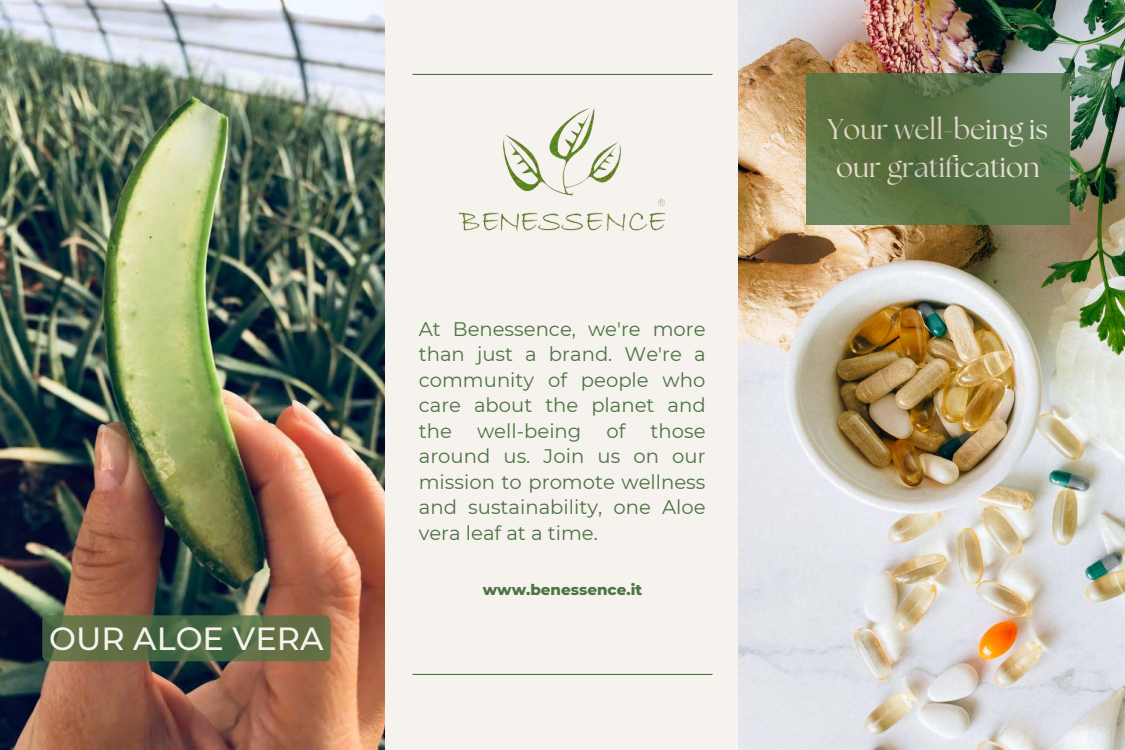
<style>
.page{position:relative;width:1125px;height:750px;background:#fff}
.page>*{position:absolute;margin:0;border:0;box-sizing:border-box;transform-origin:0 0}
.t1{font:500 32px "Montserrat";color:#f6f3ee}
.t2{font:28.35px/37.5px "The Seasons";color:#f6f3ee}
.t3{font:19.6px/25.5px "Montserrat";color:#4f7344;text-align:justify}
.t4{font:800 15.1px "Montserrat";color:#4f7344}
</style>
<div class="page">
<img style="left:0;top:0;width:386px;height:750px">
<div style="left:386px;top:0;width:353px;height:750px;background:#f6f3ee"></div>
<hr style="left:412px;top:674px;width:300px;height:1px;background:#4f7344">
<hr style="left:412px;top:74px;width:300px;height:1px;background:#4f7344">
<img style="left:739px;top:0;width:386px;height:750px">
<svg style="left:806px;top:74px;width:264px;height:151px;background:#5d7448"></svg>
<img style="left:458px;top:108px;width:208px;height:123px">
<svg style="left:42px;top:615px;width:289px;height:46px;background:#586c44"></svg>
<h1 class="t1" style="left:49px;top:619px;width:276px">OUR ALOE VERA</h1>
<p class="t3" style="left:419px;top:316px;width:288px">At Benessence, we're more than just a brand. We're a community of people who care about the planet and the</p>
<p class="t3" style="left:477px;top:418px;width:106px">well-being</p>
<p class="t3" style="left:607px;top:418px;width:20px">of</p>
<p class="t3" style="left:419px;top:418px;width:288px;text-indent:232px">those around us. Join us on our mission to promote wellness and sustainability, one Aloe vera leaf at a time.</p>
<p class="t4" style="left:483px;top:581px;width:161px">www.benessence.it</p>
<h2 class="t2" style="left:828px;top:112px;width:222px">Your well-being is our gratification</h2>
</div>
